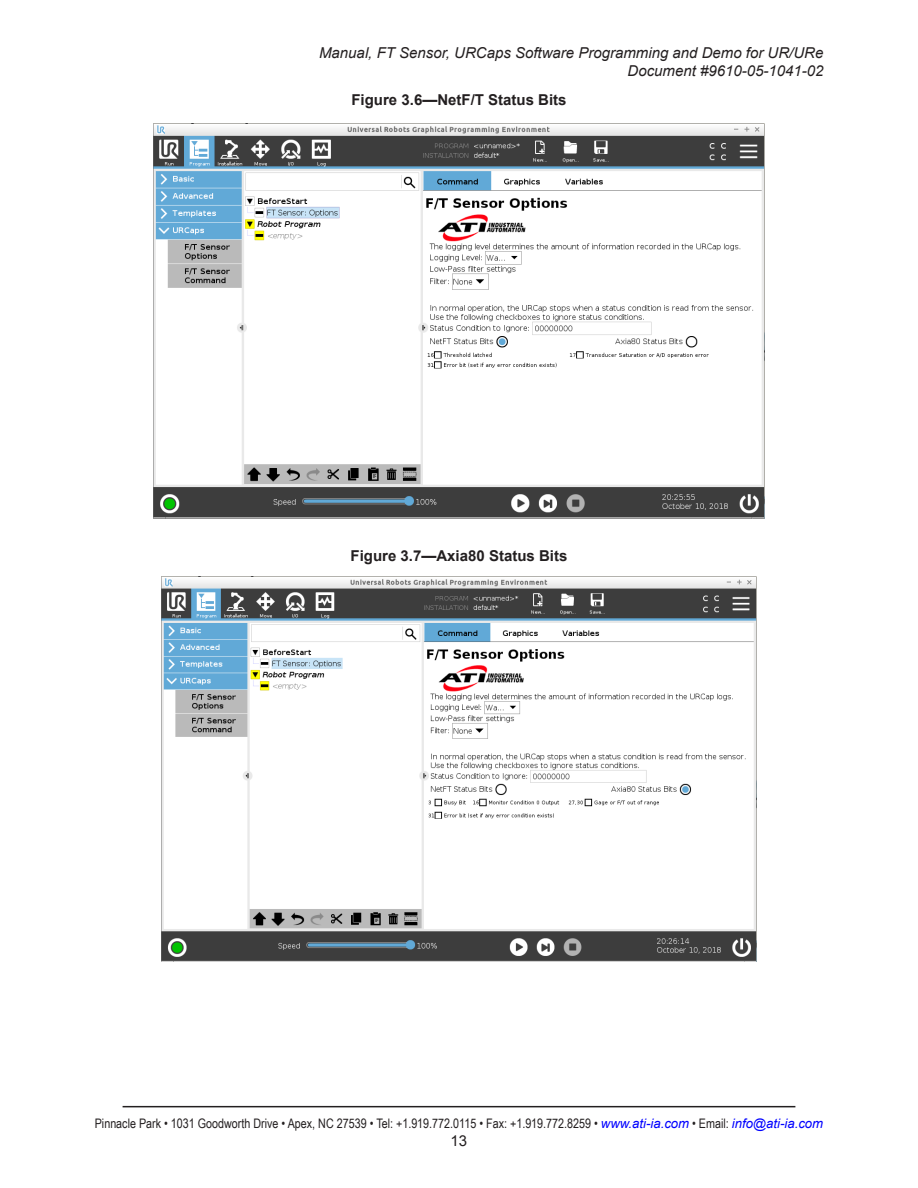
<style>
.page{position:relative;width:918px;height:1188px;background:#fff}
.page>*{position:absolute;margin:0;border:0;box-sizing:border-box;transform-origin:0 0}
.t1{font:italic 15px/18px "Arial";color:#231f20;text-align:right}
.t2{font:700 15px "Arial";color:#231f20}
.t3{font:15px "Arial";color:#231f20}
.t4{font:13.2px "Arial Narrow";color:#231f20}
.s1{font-family:"Arial";font-style:italic;color:#00f}
</style>
<div class="page">
<hr style="left:123px;top:1106px;width:672px;height:1px;background:#231f20">
<img style="left:154px;top:123px;width:610px;height:396px">
<img style="left:161px;top:576px;width:596px;height:386px">
<p class="t1" style="left:319px;top:44px;width:506px">Manual, FT Sensor, URCaps Software Programming and Demo for UR/URe<br>Document #9610-05-1041-02</p>
<p class="t2" style="left:351px;top:90px;width:217px">Figure 3.6—NetF/T Status Bits</p>
<p class="t2" style="left:351px;top:545px;width:218px">Figure 3.7—Axia80 Status Bits</p>
<p class="t4" style="left:95px;top:1114px;width:730px">Pinnacle Park • 1031 Goodworth Drive • Apex, NC 27539 • Tel: +1.919.772.0115 • Fax: +1.919.772.8259 • <span class="s1">www.ati-ia.com</span> • Email: <span class="s1">info@ati-ia.com</span></p>
<p class="t3" style="left:451px;top:1131px;width:18px">13</p>
</div>
